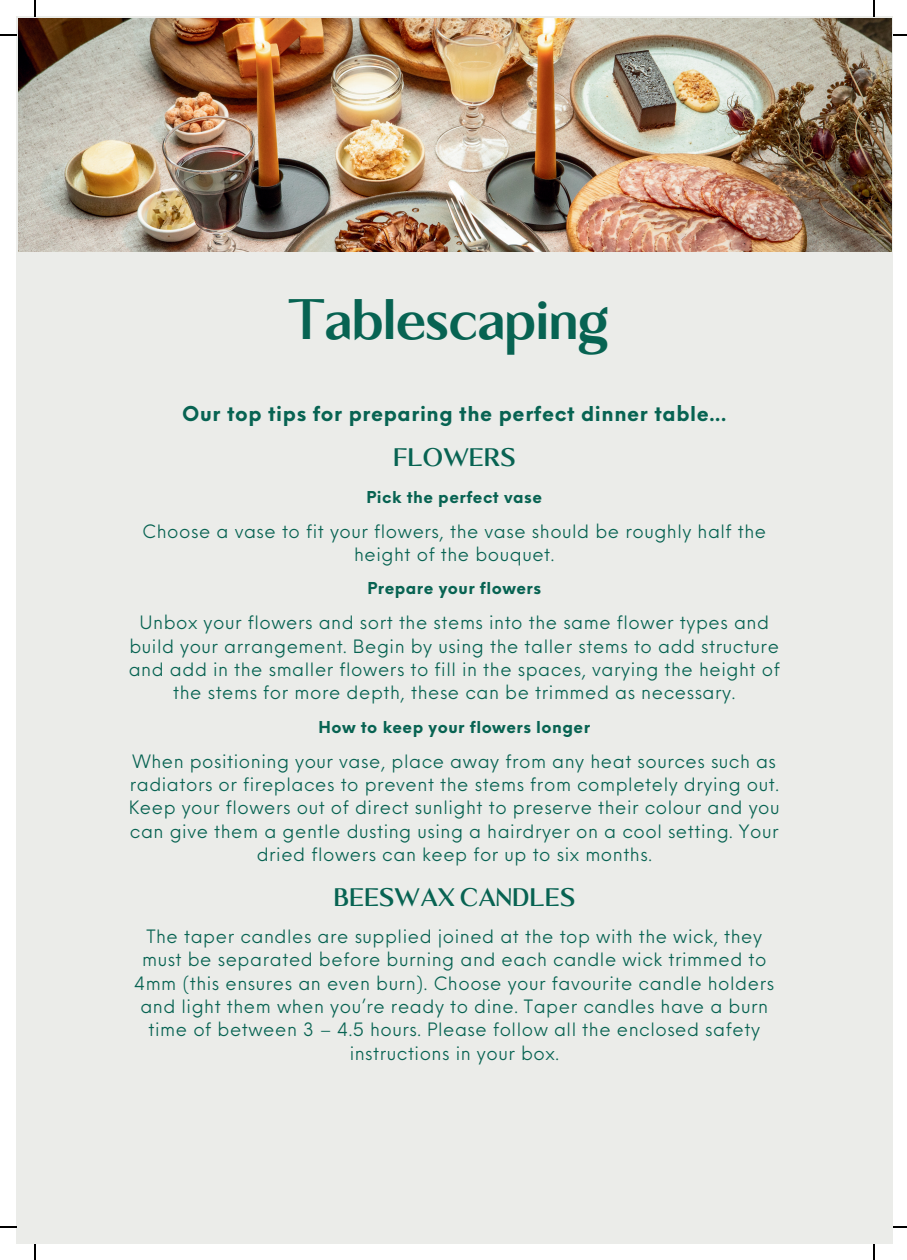
<style>
.page{position:relative;width:907px;height:1260px;background:#fff}
.page>*{position:absolute;margin:0;border:0;box-sizing:border-box;transform-origin:0 0}
.t1{font:700 36px "Kalista Serif";color:#076352}
.t2{font:700 20px "Neue Einstellung";letter-spacing:.03em;color:#076352}
.t3{font:18px/23.4px "Neue Einstellung";letter-spacing:.03em;color:#076352;text-align:center}
.t4{font:700 16px "Neue Einstellung";letter-spacing:.03em;color:#076352}
.t5{font:700 16px "Kalista Serif";letter-spacing:.03em;color:#076352}
</style>
<div class="page">
<div style="left:17px;top:17px;width:876px;height:1227px;background:#ebece9"></div>
<img style="left:18px;top:19px;width:873px;height:232px">
<svg style="left:35px;top:0;width:1px;height:16px"></svg>
<svg style="left:0;top:34px;width:17px;height:2px"></svg>
<svg style="left:873px;top:0;width:2px;height:16px"></svg>
<svg style="left:893px;top:34px;width:14px;height:2px"></svg>
<svg style="left:35px;top:1244px;width:1px;height:15px"></svg>
<svg style="left:0;top:1226px;width:17px;height:1px"></svg>
<svg style="left:873px;top:1244px;width:2px;height:15px"></svg>
<svg style="left:893px;top:1226px;width:14px;height:1px"></svg>
<h1 class="t1" style="left:288px;top:305px;width:321px">Tablescaping</h1>
<p class="t2" style="left:182px;top:395px;width:545px">Our top tips for preparing the perfect dinner table...</p>
<p class="t5" style="left:393px;top:451px;width:123px">FLOWERS</p>
<p class="t4" style="left:366px;top:482px;width:177px">Pick the perfect vase</p>
<p class="t3" style="left:142px;top:517px;width:625px">Choose a vase to fit your flowers, the vase should be roughly half the height of the bouquet.</p>
<p class="t4" style="left:367px;top:574px;width:175px">Prepare your flowers</p>
<p class="t3" style="left:129px;top:609px;width:652px">Unbox your flowers and sort the stems into the same flower types and build your arrangement. Begin by using the taller stems to add structure and add in the smaller flowers to fill in the spaces, varying the height of the stems for more depth, these can be trimmed as necessary.</p>
<p class="t4" style="left:318px;top:712px;width:273px">How to keep your flowers longer</p>
<p class="t3" style="left:129px;top:747px;width:652px">When positioning your vase, place away from any heat sources such as radiators or fireplaces to prevent the stems from completely drying out.<br>Keep your flowers out of direct sunlight to preserve their colour and you can give them a gentle dusting using a hairdryer on a cool setting. Your dried flowers can keep for up to six months.</p>
<p class="t5" style="left:334px;top:891px;width:242px">BEESWAX CANDLES</p>
<p class="t3" style="left:134px;top:922px;width:641px">The taper candles are supplied joined at the top with the wick, they must be separated before burning and each candle wick trimmed to 4mm (this ensures an even burn). Choose your favourite candle holders and light them when you’re ready to dine. Taper candles have a burn time of between 3 – 4.5 hours. Please follow all the enclosed safety instructions in your box.</p>
</div>
